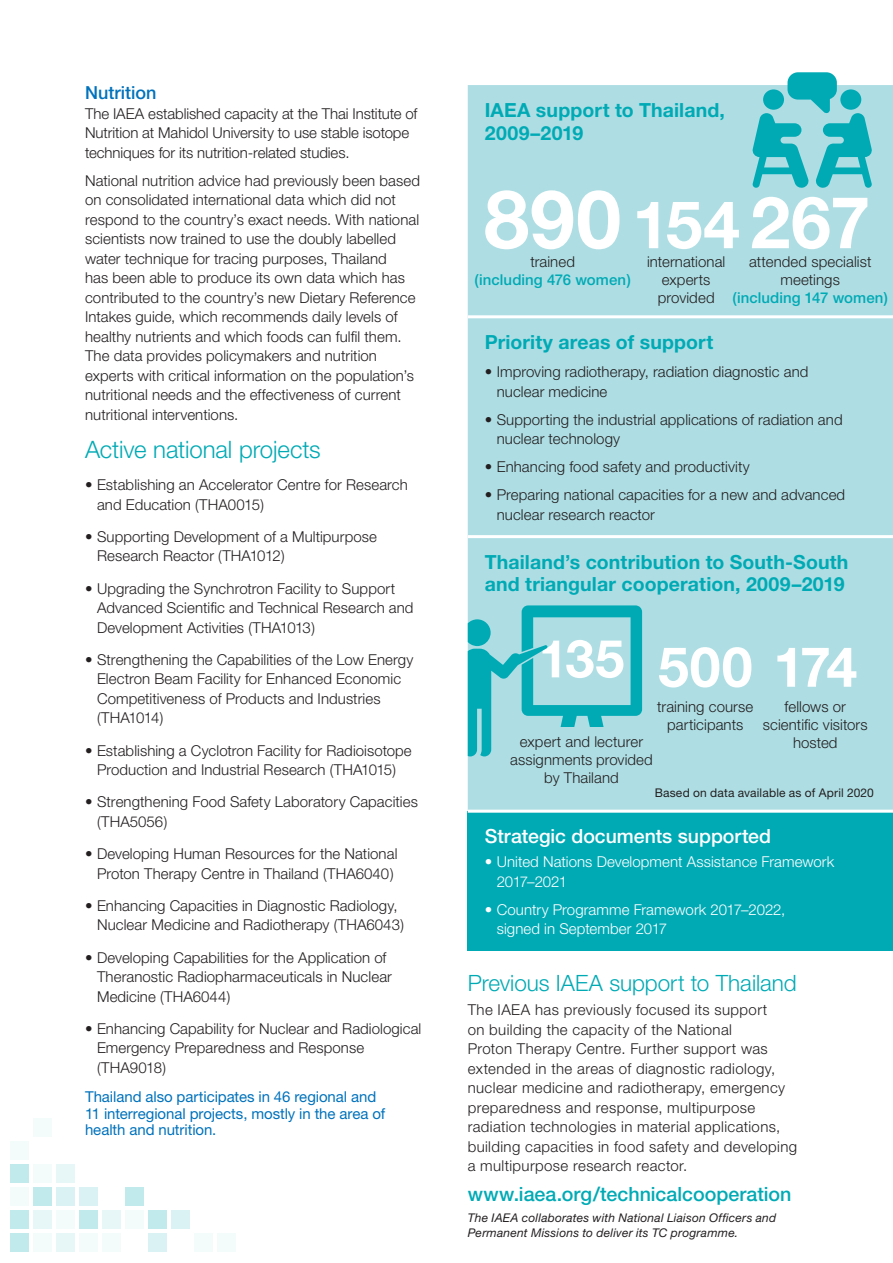
<style>
.page{position:relative;width:893px;height:1263px;background:#fff}
.page>*{position:absolute;margin:0;border:0;box-sizing:border-box;transform-origin:0 0}
.t1{font:700 81px "Helvetica Neue";color:#fff}
.t2{font:700 66px "Helvetica Neue";color:#fff}
.t3{font:700 55.5px "Helvetica Neue";letter-spacing:-.03em;color:#fff}
.t4{font:700 52.5px "Helvetica Neue";color:#fff}
.Heading{font:300 24px "Helvetica Neue";letter-spacing:-.005em;color:#00aab5}
.Heading-2{font:300 22.5px "Helvetica Neue";letter-spacing:-.005em;color:#00aab5}
.Subhead{font:500 19.65px "Helvetica Neue";color:#00aab5}
.t5{font:700 19.5px/22.5px "Helvetica Neue";letter-spacing:.005em;color:#00aab5}
.Subhead-2{font:500 19.5px "Helvetica Neue";color:#fff}
.Subhead-3{font:500 18px "Helvetica Neue";color:#0072bc}
.t6{font:300 15px/19.5px "Helvetica Neue";letter-spacing:.005em;color:#231f20}
.t7{font:300 15px/19.5px "Helvetica Neue";letter-spacing:.025em;color:#231f20}
.t8{font:300 15px/19.5px "Helvetica Neue";letter-spacing:.005em;color:#fff}
.Subhead-4{font:15px/16.5px "Helvetica Neue";letter-spacing:-.005em;color:#0072bc}
.t9{font:500 15px "Helvetica Neue";letter-spacing:.005em;color:#00aab5}
.t10{font:italic 12px/15px "Helvetica Neue";letter-spacing:.02em;color:#231f20}
.t11{font:12px "Helvetica Neue";letter-spacing:.015em;color:#231f20}
.s1{font-size:72px}
</style>
<div class="page">
<div style="left:11px;top:1233px;width:18px;height:18px;background:#c0eaec"></div>
<div style="left:11px;top:1210px;width:18px;height:18px;background:#c0eaec"></div>
<div style="left:11px;top:1187px;width:18px;height:18px;background:#f3fbfb"></div>
<div style="left:11px;top:1164px;width:18px;height:19px;background:#c0eaec"></div>
<div style="left:11px;top:1141px;width:18px;height:19px;background:#f3fbfb"></div>
<div style="left:34px;top:1233px;width:18px;height:18px;background:#f3fbfb"></div>
<div style="left:34px;top:1210px;width:18px;height:18px;background:#e7f7f8"></div>
<div style="left:34px;top:1187px;width:18px;height:18px;background:#c0eaec"></div>
<div style="left:34px;top:1164px;width:18px;height:19px;background:#f3fbfb"></div>
<div style="left:34px;top:1118px;width:18px;height:19px;background:#f3fbfb"></div>
<div style="left:57px;top:1233px;width:18px;height:18px;background:#e7f7f8"></div>
<div style="left:57px;top:1210px;width:18px;height:18px;background:#f3fbfb"></div>
<div style="left:57px;top:1187px;width:18px;height:18px;background:#daf2f4"></div>
<div style="left:57px;top:1164px;width:18px;height:19px;background:#e7f7f8"></div>
<div style="left:79px;top:1233px;width:19px;height:18px;background:#f3fbfb"></div>
<div style="left:79px;top:1210px;width:19px;height:18px;background:#c0eaec"></div>
<div style="left:79px;top:1187px;width:19px;height:18px;background:#daf2f4"></div>
<div style="left:102px;top:1233px;width:19px;height:18px;background:#f3fbfb"></div>
<div style="left:102px;top:1210px;width:19px;height:18px;background:#e7f7f8"></div>
<div style="left:125px;top:1210px;width:19px;height:18px;background:#f3fbfb"></div>
<div style="left:125px;top:1187px;width:19px;height:18px;background:#c0eaec"></div>
<div style="left:148px;top:1233px;width:19px;height:18px;background:#daf2f4"></div>
<div style="left:148px;top:1210px;width:19px;height:18px;background:#c0eaec"></div>
<div style="left:171px;top:1210px;width:19px;height:18px;background:#daf2f4"></div>
<div style="left:194px;top:1233px;width:19px;height:18px;background:#f3fbfb"></div>
<div style="left:217px;top:1233px;width:18px;height:18px;background:#f3fbfb"></div>
<div style="left:468px;top:85px;width:425px;height:725px;background:#aedee4"></div>
<div style="left:468px;top:811px;width:425px;height:140px;background:#00aab5"></div>
<hr style="left:468px;top:315px;width:425px;height:3px;background:#fff">
<hr style="left:468px;top:535px;width:425px;height:3px;background:#fff">
<hr style="left:468px;top:810px;width:425px;height:3px;background:#fff">
<svg style="left:752px;top:72px;width:121px;height:116px;background:#60c7cf"></svg>
<svg style="left:468px;top:605px;width:174px;height:200px;background:#76cdd4"></svg>
<div style="left:521px;top:727px;width:121px;height:77px;background:#aedee4"></div>
<p class="Subhead-3" style="left:85px;top:82px;width:73px">Nutrition</p>
<p class="t6" style="left:85px;top:103px;width:334px">The IAEA established capacity at the Thai Institute of<br>Nutrition at Mahidol University to use stable isotope techniques for its nutrition-related studies.</p>
<p class="t6" style="left:85px;top:170px;width:336px">National nutrition advice had previously been based on consolidated international data which did not respond to the country’s exact needs. With national scientists now trained to use the doubly labelled water technique for tracing purposes, Thailand<br>has been able to produce its own data which has contributed to the country’s new Dietary Reference Intakes guide, which recommends daily levels of healthy nutrients and which foods can fulfil them.<br>The data provides policymakers and nutrition experts with critical information on the population’s nutritional needs and the effectiveness of current nutritional interventions.</p>
<p class="Heading" style="left:85px;top:435px;width:237px">Active national projects</p>
<p class="t6" style="left:97px;top:475px;width:312px;text-indent:-12px">• Establishing an Accelerator Centre for Research and Education (THA0015)</p>
<p class="t6" style="left:97px;top:526px;width:281px;text-indent:-12px">• Supporting Development of a Multipurpose<br>Research Reactor (THA1012)</p>
<p class="t6" style="left:97px;top:578px;width:318px;text-indent:-12px">• Upgrading the Synchrotron Facility to Support<br>Advanced Scientific and Technical Research and<br>Development Activities (THA1013)</p>
<p class="t6" style="left:97px;top:649px;width:318px;text-indent:-12px">• Strengthening the Capabilities of the Low Energy Electron Beam Facility for Enhanced Economic Competitiveness of Products and Industries (THA1014)</p>
<p class="t6" style="left:85px;top:740px;width:328px;text-align:center">• Establishing a Cyclotron Facility for Radioisotope<br>Production and Industrial Research (THA1015)</p>
<p class="t6" style="left:97px;top:792px;width:322px;text-indent:-12px">• Strengthening Food Safety Laboratory Capacities (THA5056)</p>
<p class="t6" style="left:85px;top:844px;width:314px;text-align:center">• Developing Human Resources for the National<br>Proton Therapy Centre in Thailand (THA6040)</p>
<p class="t6" style="left:97px;top:895px;width:309px;text-indent:-12px">• Enhancing Capacities in Diagnostic Radiology,<br>Nuclear Medicine and Radiotherapy (THA6043)</p>
<p class="t6" style="left:97px;top:947px;width:296px;text-indent:-12px">• Developing Capabilities for the Application of<br>Theranostic Radiopharmaceuticals in Nuclear<br>Medicine (THA6044)</p>
<p class="t6" style="left:97px;top:1018px;width:326px;text-indent:-12px">• Enhancing Capability for Nuclear and Radiological<br>Emergency Preparedness and Response (THA9018)</p>
<p class="Subhead-4" style="left:85px;top:1088px;width:302px">Thailand also participates in 46 regional and<br>11 interregional projects, mostly in the area of health and nutrition.</p>
<p class="t5" style="left:485px;top:99px;width:242px">IAEA support to Thailand,<br>2009–2019</p>
<p class="t1" style="left:484px;top:169px;width:139px">890</p>
<p class="t2" style="left:632px;top:184px;width:239px">154<span class="s1">267</span></p>
<p class="t6" style="left:530px;top:252px;width:46px">trained</p>
<p class="t9" style="left:474px;top:271px;width:158px">(including 476 women)</p>
<p class="t6" style="left:647px;top:253px;width:80px;line-height:18px;text-align:center">international experts provided</p>
<p class="t6" style="left:749px;top:253px;width:124px;line-height:18px;text-align:center">attended specialist meetings</p>
<p class="t9" style="left:732px;top:289px;width:157px">(including 147 women)</p>
<p class="t5" style="left:485px;top:330px;width:230px">Priority areas of support</p>
<p class="t6" style="left:497px;top:362px;width:313px;text-indent:-12px">• Improving radiotherapy, radiation diagnostic and nuclear medicine</p>
<p class="t6" style="left:497px;top:409px;width:347px;text-indent:-12px">• Supporting the industrial applications of radiation and nuclear technology</p>
<p class="t6" style="left:485px;top:457px;width:267px">• Enhancing food safety and productivity</p>
<p class="t6" style="left:497px;top:485px;width:350px;text-indent:-12px">• Preparing national capacities for a new and advanced nuclear research reactor</p>
<p class="t5" style="left:485px;top:550px;width:365px">Thailand’s contribution to South-South and triangular cooperation, 2009–2019</p>
<p class="t4" style="left:539px;top:626px;width:87px">135</p>
<p class="t3" style="left:658px;top:633px;width:201px">500 174</p>
<p class="t6" style="left:763px;top:698px;width:106px;line-height:18px;text-align:center">fellows or scientific visitors hosted</p>
<p class="t11" style="left:655px;top:785px;width:221px">Based on data available as of April 2020</p>
<p class="t6" style="left:657px;top:698px;width:97px;line-height:18px;text-align:center">training course participants</p>
<p class="t6" style="left:510px;top:733px;width:144px;line-height:18px;text-align:center">expert and lecturer assignments provided by Thailand</p>
<p class="Subhead-2" style="left:485px;top:825px;width:288px">Strategic documents supported</p>
<p class="t8" style="left:497px;top:852px;width:339px;text-indent:-12px">• United Nations Development Assistance Framework<br>2017–2021</p>
<p class="t8" style="left:497px;top:899px;width:290px;text-indent:-12px">• Country Programme Framework 2017–2022, signed in September 2017</p>
<p class="Heading-2" style="left:468px;top:969px;width:330px">Previous IAEA support to Thailand</p>
<p class="t7" style="left:468px;top:1000px;width:331px">The IAEA has previously focused its support<br>on building the capacity of the National<br>Proton Therapy Centre. Further support was extended in the areas of diagnostic radiology, nuclear medicine and radiotherapy, emergency preparedness and response, multipurpose radiation technologies in material applications, building capacities in food safety and developing a multipurpose research reactor.</p>
<p class="t10" style="left:468px;top:1210px;width:310px">The IAEA collaborates with National Liaison Officers and<br>Permanent Missions to deliver its TC programme.</p>
<p class="Subhead" style="left:468px;top:1182px;width:325px">www.iaea.org/technicalcooperation</p>
</div>
